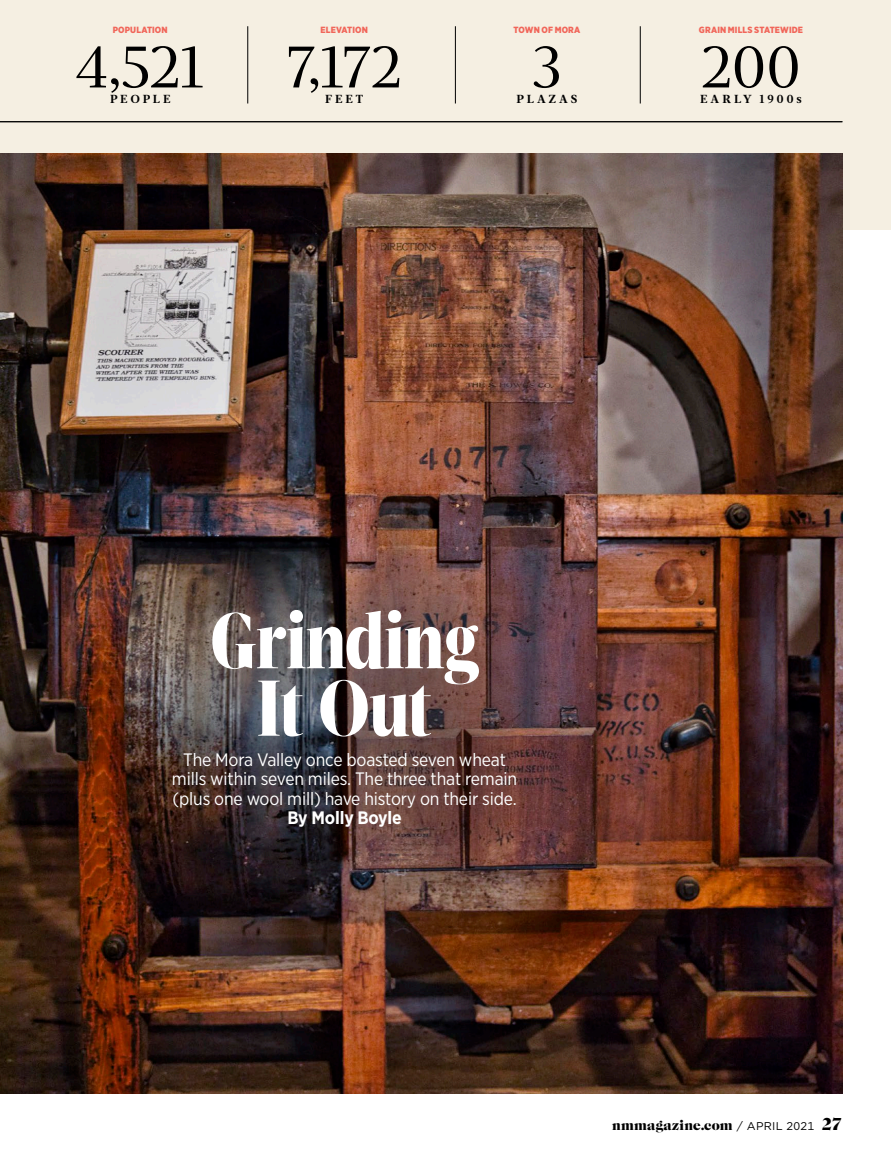
<style>
.page{position:relative;width:891px;height:1161px;background:#fff}
.page>*{position:absolute;margin:0;border:0;box-sizing:border-box;transform-origin:0 0}
.t1{font:900 81px/67.5px "Velino Compressed Display";letter-spacing:-.015em;color:#fff;text-align:center}
.t2{font:60px "Velino Text";letter-spacing:-.035em;color:#000}
.t3{font:18px/19.5px "Gotham Narrow";letter-spacing:-.01em;color:#fff;text-align:center}
.t4{font:700 18px "Gotham Narrow";letter-spacing:-.01em;color:#fff}
.t5{font:13.5px "Caslon Gra D";letter-spacing:.015em;color:#000}
.t6{font:700 12px "Velino Text";letter-spacing:.245em;color:#000}
.t7{font:700 12px "Velino Text";letter-spacing:.22em;color:#000}
.t8{font:900 9px "Gotham Narrow";letter-spacing:.015em;color:#f16559}
.s1{font-family:"Gotham";font-size:11.25px}
.s2{font-size:18px}
</style>
<div class="page">
<div style="left:0;top:0;width:891px;height:230px;background:#f5efe2"></div>
<hr style="left:248px;top:26px;width:1px;height:78px;background:#000">
<hr style="left:455px;top:26px;width:1px;height:78px;background:#000">
<hr style="left:640px;top:26px;width:1px;height:78px;background:#000">
<hr style="left:0;top:121px;width:842px;height:1px;background:#000">
<img style="left:0;top:154px;width:1px;height:940px">
<img style="left:1px;top:154px;width:842px;height:940px">
<p class="t8" style="left:113px;top:24px;width:56px">POPULATION</p>
<h2 class="t2" style="left:75px;top:31px;width:132px">4,521</h2>
<p class="t6" style="left:110px;top:92px;width:62px">PEOPLE</p>
<p class="t8" style="left:321px;top:24px;width:49px">ELEVATION</p>
<h2 class="t2" style="left:286px;top:31px;width:118px">7,172</h2>
<p class="t6" style="left:325px;top:92px;width:39px">FEET</p>
<p class="t8" style="left:514px;top:24px;width:68px">TOWN OF MORA</p>
<h2 class="t2" style="left:531px;top:31px;width:34px">3</h2>
<p class="t6" style="left:517px;top:92px;width:62px">PLAZAS</p>
<p class="t8" style="left:699px;top:24px;width:106px">GRAIN MILLS STATEWIDE</p>
<h2 class="t2" style="left:700px;top:31px;width:103px">200</h2>
<p class="t7" style="left:700px;top:92px;width:103px">EARLY 1900s</p>
<h1 class="t1" style="left:210px;top:608px;width:271px">Grinding<br>It Out</h1>
<p class="t3" style="left:172px;top:749px;width:347px">The Mora Valley once boasted seven wheat mills within seven miles. The three that remain (plus one wool mill) have history on their side.</p>
<p class="t4" style="left:287px;top:806px;width:116px">By Molly Boyle</p>
<p class="t5" style="left:612px;top:1117px;width:232px">nmmagazine.com <span class="s1">/ APRIL 2021</span> <span class="s2">27</span></p>
</div>
